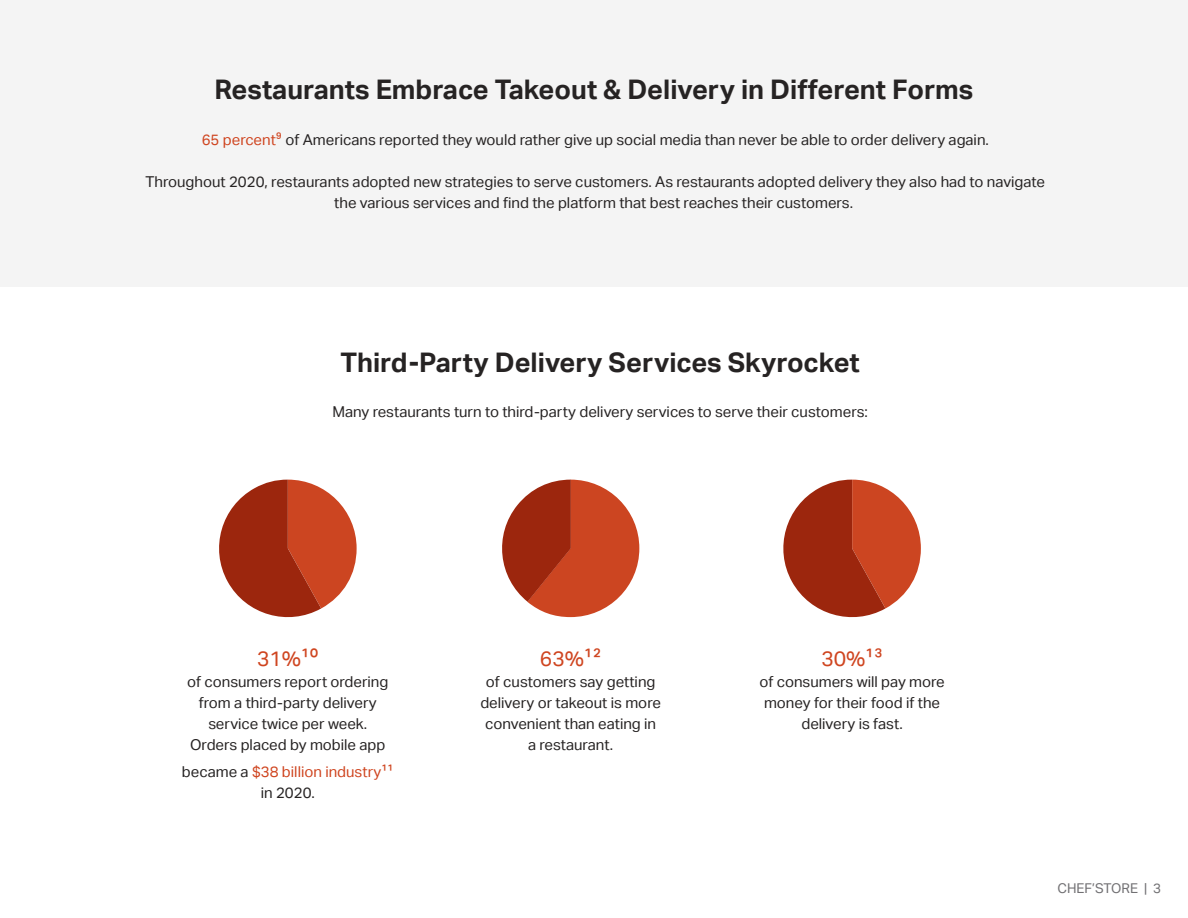
<style>
.page{position:relative;width:1188px;height:918px;background:#fff}
.page>*{position:absolute;margin:0;border:0;box-sizing:border-box;transform-origin:0 0}
.t1{font:700 27px "Aktiv Grotesk";color:#262323}
.t2{font:21px "Aktiv Grotesk";color:#cf4520}
.t3{font:15px/21px "Aktiv Grotesk";color:#262323;text-align:center}
.t4{font:15px/21px "Aktiv Grotesk";color:#cf4520;text-align:center}
.t5{font:13.5px "Aktiv Grotesk";color:#717073}
.s1{color:#cf4520}
.s2{color:#262323}
</style>
<div class="page">
<div style="left:0;top:0;width:1188px;height:286px;background:#f4f4f4"></div>
<svg style="left:502px;top:480px;width:137px;height:137px"></svg>
<svg style="left:783px;top:480px;width:138px;height:138px"></svg>
<svg style="left:219px;top:480px;width:138px;height:138px"></svg>
<h1 class="t1" style="left:215px;top:74px;width:760px">Restaurants Embrace Takeout &amp; Delivery in Different Forms</h1>
<p class="t3" style="left:202px;top:129px;width:789px"><span class="s1">65 percent9</span> of Americans reported they would rather give up social media than never be able to order delivery again.</p>
<p class="t3" style="left:146px;top:171px;width:901px">Throughout 2020, restaurants adopted new strategies to serve customers. As restaurants adopted delivery they also had to navigate the various services and find the platform that best reaches their customers.</p>
<h1 class="t1" style="left:340px;top:347px;width:521px">Third-Party Delivery Services Skyrocket</h1>
<p class="t3" style="left:332px;top:402px;width:537px">Many restaurants turn to third-party delivery services to serve their customers:</p>
<h2 class="t2" style="left:257px;top:647px;width:63px">31%10</h2>
<p class="t3" style="left:187px;top:672px;width:203px">of consumers report ordering from a third-party delivery service twice per week.<br>Orders placed by mobile app</p>
<p class="t4" style="left:182px;top:762px;width:213px"><span class="s2">became a</span> $38 billion industry11 <span class="s2">in 2020.</span></p>
<h2 class="t2" style="left:540px;top:647px;width:63px">63%12</h2>
<p class="t3" style="left:480px;top:672px;width:182px">of customers say getting delivery or takeout is more convenient than eating in a restaurant.</p>
<h2 class="t2" style="left:821px;top:647px;width:63px">30%13</h2>
<p class="t3" style="left:759px;top:672px;width:187px">of consumers will pay more money for their food if the delivery is fast.</p>
<p class="t5" style="left:1058px;top:881px;width:105px">CHEF’STORE | 3</p>
</div>
